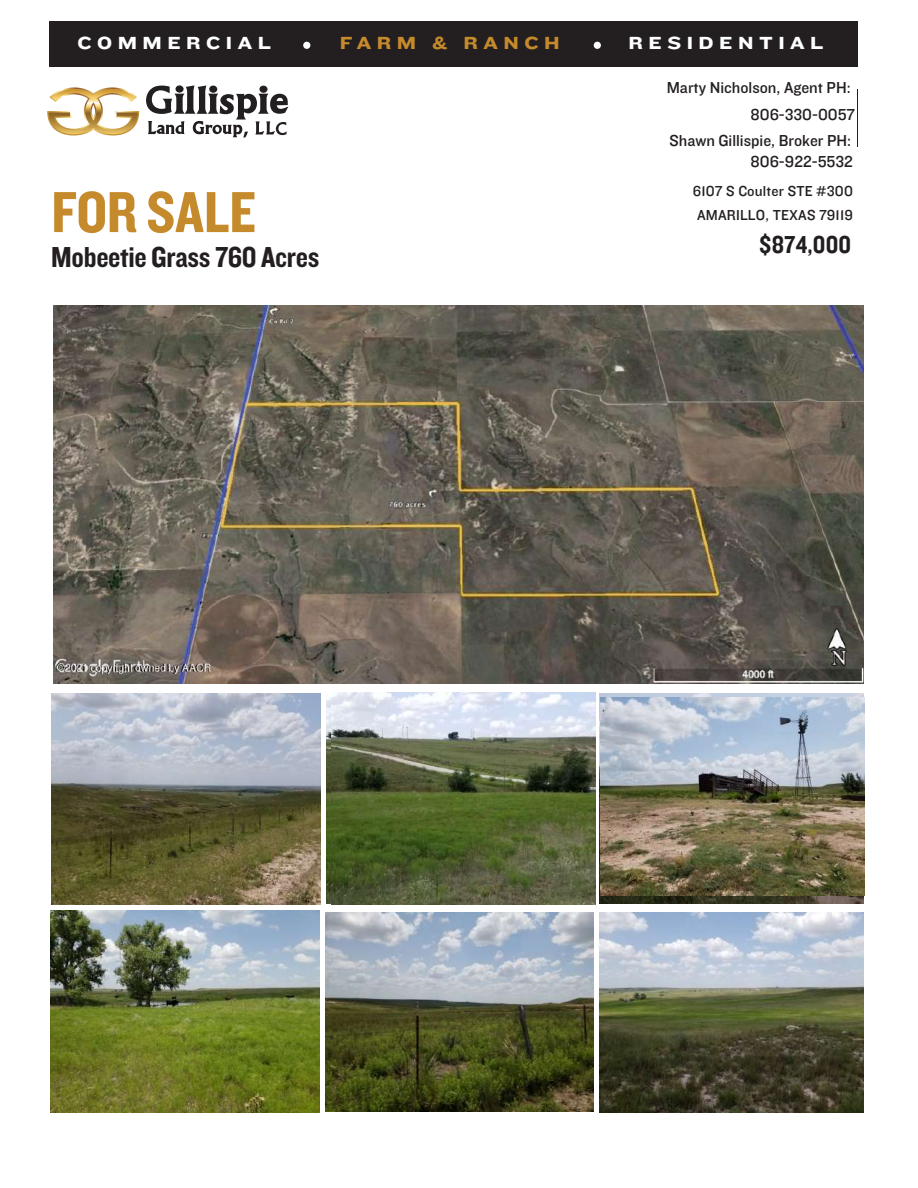
<style>
.page{position:relative;width:918px;height:1188px;background:#fff}
.page>*{position:absolute;margin:0;border:0;box-sizing:border-box;transform-origin:0 0}
.t1{font:60px "Knockout HTF50 Welterweight";color:#c58a2b}
.t2{font:30px "Knockout HTF50 Welterweight";letter-spacing:-.01em;color:#231f20}
.t3{font:25.5px "Knockout HTF50 Welterweight";letter-spacing:.01em;color:#221e1f}
.t4{font:18.15px "Knockout HTF53 Heviweight";letter-spacing:.3em;color:#fff}
.t5{font:18.15px "Knockout HTF53 Heviweight";letter-spacing:.3em;color:#c58a2b}
.t6{font:16.5px/20.4px "Knockout HTF31 Junior Middlewt";color:#231f20;text-align:right}
.t7{font:15px/23.4px "Knockout HTF31 Junior Middlewt";letter-spacing:.015em;color:#231f20}
</style>
<div class="page">
<svg style="left:146px;top:85px;width:143px;height:53px"></svg>
<svg style="left:47px;top:87px;width:92px;height:49px"></svg>
<div style="left:49px;top:21px;width:809px;height:46px;background:#231f20"></div>
<svg style="left:303px;top:42px;width:7px;height:7px"></svg>
<svg style="left:594px;top:42px;width:7px;height:7px"></svg>
<hr style="left:858px;top:89px;width:1px;height:58px;background:#231f20">
<img style="left:53px;top:306px;width:811px;height:377px">
<img style="left:51px;top:694px;width:269px;height:210px">
<img style="left:600px;top:693px;width:264px;height:210px">
<img style="left:50px;top:911px;width:269px;height:201px">
<img style="left:326px;top:913px;width:267px;height:198px">
<img style="left:331px;top:693px;width:264px;height:211px">
<img style="left:601px;top:697px;width:264px;height:198px">
<img style="left:600px;top:912px;width:264px;height:200px">
<p class="t4" style="left:78px;top:33px;width:195px">COMMERCIAL</p>
<p class="t5" style="left:340px;top:33px;width:222px">FARM &amp; RANCH</p>
<p class="t4" style="left:629px;top:33px;width:196px">RESIDENTIAL</p>
<h1 class="t1" style="left:51px;top:181px;width:206px">FOR SALE</h1>
<h2 class="t2" style="left:51px;top:241px;width:270px">Mobeetie Grass 760 Acres</h2>
<p class="t6" style="left:667px;top:75px;width:190px;line-height:26.7px">Marty Nicholson, Agent PH:<br>806-330-0057</p>
<p class="t6" style="left:669px;top:131px;width:185px">Shawn Gillispie, Broker PH:<br>806-922-5532</p>
<p class="t7" style="left:693px;top:180px;width:162px">6107 S Coulter STE #300<br>AMARILLO, TEXAS 79119</p>
<h3 class="t3" style="left:759px;top:232px;width:94px">$874,000</h3>
</div>
